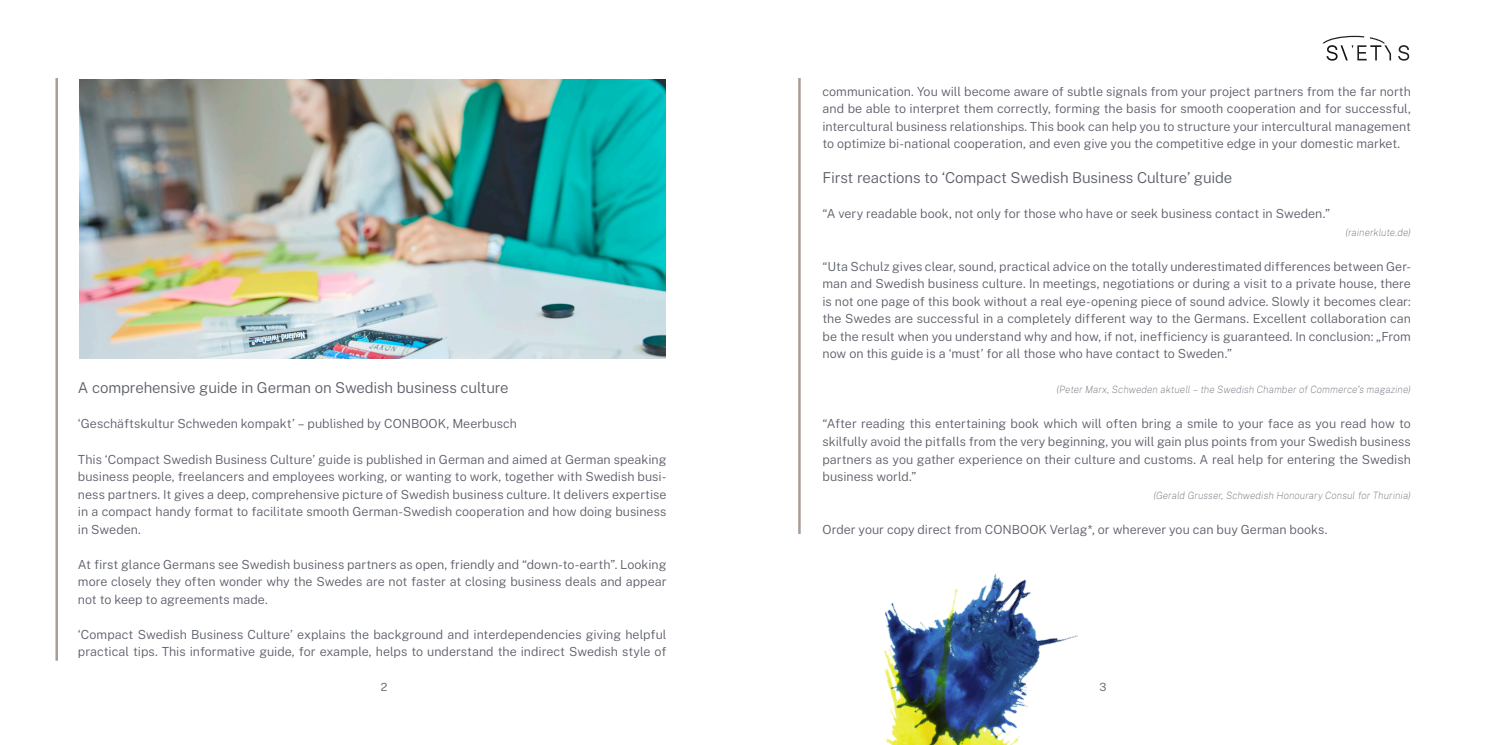
<style>
.page{position:relative;width:1489px;height:745px;background:#fff}
.page>*{position:absolute;margin:0;border:0;box-sizing:border-box;transform-origin:0 0}
.Subheadline{font:300 15px "Public Sans";letter-spacing:-.01em;color:#5c5f69}
.Fliesstext{font:300 12.5px/17.5px "Public Sans";color:#5c5f69;text-align:justify}
.Fliesstext-2{font:300 11.25px "Public Sans";color:#5c5f69}
.Zitat{font:italic 100 10px "Public Sans";letter-spacing:.005em;color:#5c5f69}
</style>
<div class="page">
<hr style="left:55px;top:78px;width:3px;height:582px;background:#ac9a95">
<svg style="left:1398px;top:45px;width:10px;height:16px"></svg>
<svg style="left:1322px;top:36px;width:68px;height:25px"></svg>
<hr style="left:798px;top:78px;width:2px;height:455px;background:#ac9a95">
<img style="left:798px;top:483px;width:280px;height:261px">
<img style="left:79px;top:79px;width:586px;height:279px">
<p class="Subheadline" style="left:78px;top:377px;width:432px">A comprehensive guide in German on Swedish business culture</p>
<p class="Fliesstext" style="left:78px;top:414px;width:440px">‘Geschäftskultur Schweden kompakt’ – published by CONBOOK, Meerbusch</p>
<p class="Fliesstext" style="left:78px;top:449px;width:590px">This ‘Compact Swedish Business Culture’ guide is published in German and aimed at German speaking business people, freelancers and employees working, or wanting to work, together with Swedish busi&shy;ness partners. It gives a deep, comprehensive picture of Swedish business culture. It delivers expertise in a compact handy format to facilitate smooth German-Swedish cooperation and how doing business in Sweden.</p>
<p class="Fliesstext" style="left:78px;top:554px;width:590px">At first glance Germans see Swedish business partners as open, friendly and “down-to-earth”. Looking more closely they often wonder why the Swedes are not faster at closing business deals and appear not to keep to agreements made.</p>
<p class="Fliesstext" style="left:78px;top:624px;width:590px">‘Compact Swedish Business Culture’ explains the background and interdependencies giving helpful practical tips. This informative guide, for example, helps to understand the indirect Swedish style of</p>
<p class="Fliesstext" style="left:822px;top:81px;width:590px">communication. You will become aware of subtle signals from your project partners from the far north and be able to interpret them correctly, forming the basis for smooth cooperation and for successful, intercultural business relationships. This book can help you to structure your intercultural management to optimize bi-national cooperation, and even give you the competitive edge in your domestic market.</p>
<p class="Subheadline" style="left:822px;top:167px;width:411px">First reactions to ‘Compact Swedish Business Culture’ guide</p>
<p class="Fliesstext" style="left:822px;top:204px;width:509px">“A very readable book, not only for those who have or seek business contact in Sweden.”</p>
<p class="Zitat" style="left:1345px;top:225px;width:67px">(rainerklute.de)</p>
<p class="Fliesstext" style="left:822px;top:256px;width:590px">“Uta Schulz gives clear, sound, practical advice on the totally underestimated differences between Ger&shy;man and Swedish business culture. In meetings, negotiations or during a visit to a private house, there is not one page of this book without a real eye-opening piece of sound advice. Slowly it becomes clear: the Swedes are successful in a completely different way to the Germans. Excellent collaboration can be the result when you understand why and how, if not, inefficiency is guaranteed. In conclusion: „From now on this guide is a ‘must’ for all those who have contact to Sweden.”</p>
<p class="Zitat" style="left:1056px;top:383px;width:356px">(Peter Marx, Schweden aktuell – the Swedish Chamber of Commerce’s magazine)</p>
<p class="Fliesstext" style="left:822px;top:414px;width:590px">“After reading this entertaining book which will often bring a smile to your face as you read how to skilfully avoid the pitfalls from the very beginning, you will gain plus points from your Swedish business partners as you gather experience on their culture and customs. A real help for entering the Swedish business world.”</p>
<p class="Zitat" style="left:1153px;top:488px;width:259px">(Gerald Grusser, Schwedish Honourary Consul for Thurinia)</p>
<p class="Fliesstext" style="left:822px;top:519px;width:506px">Order your copy direct from CONBOOK Verlag*, or wherever you can buy German books.</p>
<p class="Fliesstext-2" style="left:381px;top:678px;width:8px">2</p>
<p class="Fliesstext-2" style="left:1099px;top:678px;width:8px">3</p>
</div>
